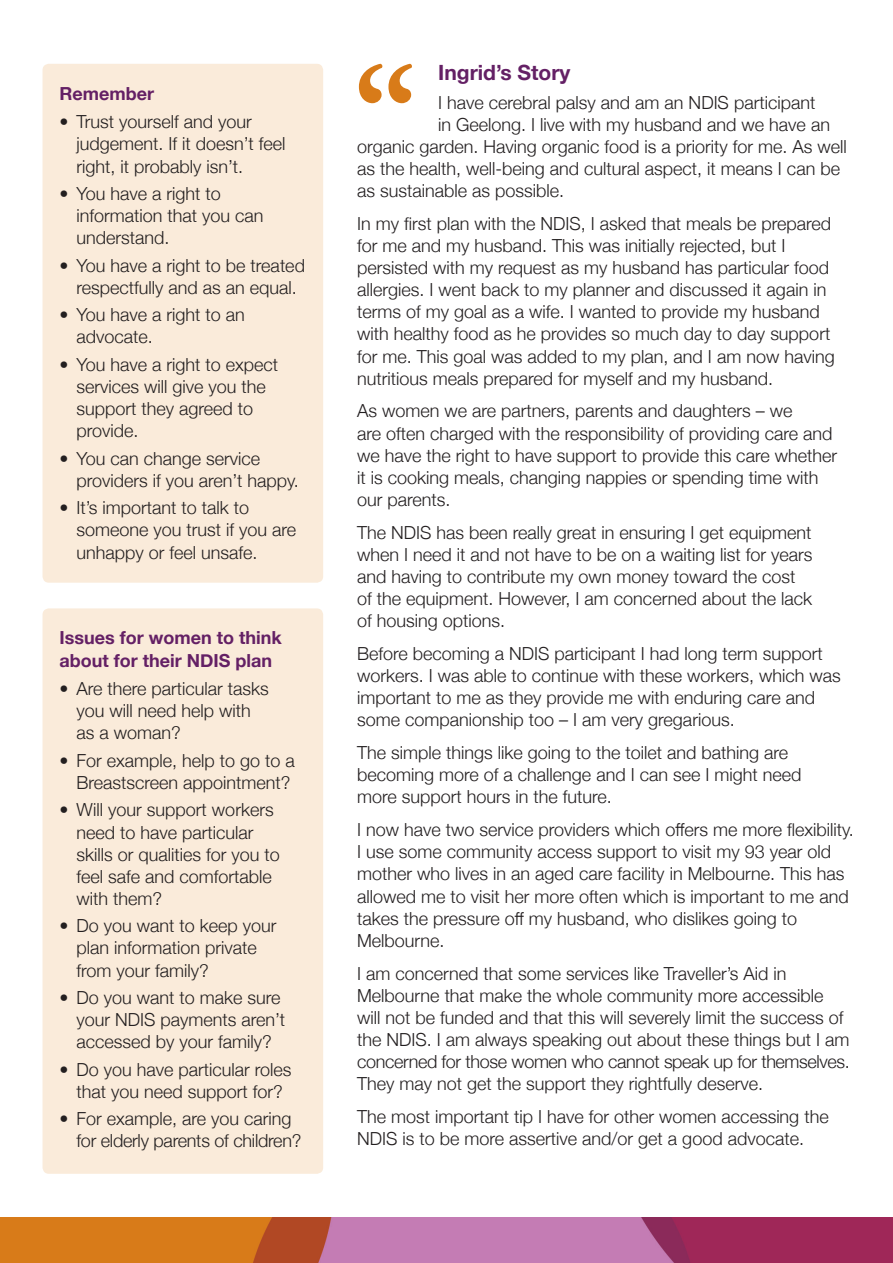
<style>
.page{position:relative;width:893px;height:1263px;background:#fff}
.page>*{position:absolute;margin:0;border:0;box-sizing:border-box;transform-origin:0 0}
.Copy{font:700 21px "Helvetica Neue";color:#642065}
.Copy-2{font:300 18px/22.2px "Helvetica Neue";color:#231f20}
.Copy_bullet{font:300 18px/22.2px "Helvetica Neue";color:#231f20}
.Subhead_B{font:700 18px/22.2px "Helvetica Neue";color:#642065}
</style>
<div class="page">
<img style="left:0;top:1218px;width:893px;height:45px">
<div style="left:43px;top:64px;width:280px;height:519px;background:#faebda;border-radius:6px"></div>
<div style="left:43px;top:608px;width:280px;height:566px;background:#faebda;border-radius:6px"></div>
<svg style="left:359px;top:64px;width:53px;height:39px"></svg>
<p class="Subhead_B" style="left:60px;top:83px;width:96px">Remember</p>
<p class="Copy_bullet" style="left:77px;top:110px;width:211px;text-indent:-17px">• Trust yourself and your judgement. If it doesn’t feel right, it probably isn’t.</p>
<p class="Copy_bullet" style="left:77px;top:181px;width:189px;text-indent:-17px">• You have a right to information that you can understand.</p>
<p class="Copy_bullet" style="left:60px;top:253px;width:247px;text-align:center">• You have a right to be treated respectfully and as an equal.</p>
<p class="Copy_bullet" style="left:77px;top:302px;width:170px;text-indent:-17px">• You have a right to an advocate.</p>
<p class="Copy_bullet" style="left:77px;top:352px;width:203px;text-indent:-17px">• You have a right to expect services will give you the support they agreed to provide.</p>
<p class="Copy_bullet" style="left:77px;top:446px;width:224px;text-indent:-17px">• You can change service providers if you aren’t happy.</p>
<p class="Copy_bullet" style="left:77px;top:495px;width:221px;text-indent:-17px">• It’s important to talk to someone you trust if you are unhappy or feel unsafe.</p>
<p class="Subhead_B" style="left:60px;top:627px;width:224px">Issues for women to think about for their NDIS plan</p>
<p class="Copy_bullet" style="left:77px;top:676px;width:194px;text-indent:-17px">• Are there particular tasks you will need help with as a woman?</p>
<p class="Copy_bullet" style="left:60px;top:748px;width:237px;text-align:right">• For example, help to go to a<br>Breastscreen appointment?</p>
<p class="Copy_bullet" style="left:77px;top:797px;width:205px;text-indent:-17px">• Will your support workers need to have particular skills or qualities for you to feel safe and comfortable with them?</p>
<p class="Copy_bullet" style="left:77px;top:913px;width:202px;text-indent:-17px">• Do you want to keep your plan information private from your family?</p>
<p class="Copy_bullet" style="left:77px;top:985px;width:210px;text-indent:-17px">• Do you want to make sure your NDIS payments aren’t accessed by your family?</p>
<p class="Copy_bullet" style="left:60px;top:1057px;width:234px;text-align:center">• Do you have particular roles that you need support for?</p>
<p class="Copy_bullet" style="left:77px;top:1106px;width:226px;text-indent:-17px">• For example, are you caring for elderly parents of children?</p>
<p class="Copy" style="left:438px;top:56px;width:134px">Ingrid’s Story</p>
<p class="Copy-2" style="left:438px;top:90px;width:379px">I have cerebral palsy and am an NDIS participant</p>
<p class="Copy-2" style="left:438px;top:112px;width:393px">in Geelong. I live with my husband and we have an</p>
<p class="Copy-2" style="left:357px;top:134px;width:491px">organic garden. Having organic food is a priority for me. As well</p>
<p class="Copy-2" style="left:357px;top:156px;width:484px">as the health, well-being and cultural aspect, it means I can be</p>
<p class="Copy-2" style="left:357px;top:178px;width:209px">as sustainable as possible.</p>
<p class="Copy-2" style="left:357px;top:211px;width:479px">In my first plan with the NDIS, I asked that meals be prepared for me and my husband. This was initially rejected, but I persisted with my request as my husband has particular food allergies. I went back to my planner and discussed it again in terms of my goal as a wife. I wanted to provide my husband with healthy food as he provides so much day to day support for me. This goal was added to my plan, and I am now having nutritious meals prepared for myself and my husband.</p>
<p class="Copy-2" style="left:357px;top:399px;width:481px">As women we are partners, parents and daughters – we<br>are often charged with the responsibility of providing care and we have the right to have support to provide this care whether it is cooking meals, changing nappies or spending time with our parents.</p>
<p class="Copy-2" style="left:357px;top:520px;width:457px">The NDIS has been really great in ensuring I get equipment when I need it and not have to be on a waiting list for years and having to contribute my own money toward the cost of the equipment. However, I am concerned about the lack of housing options.</p>
<p class="Copy-2" style="left:357px;top:641px;width:485px">Before becoming a NDIS participant I had long term support workers. I was able to continue with these workers, which was important to me as they provide me with enduring care and some companionship too – I am very gregarious.</p>
<p class="Copy-2" style="left:357px;top:740px;width:446px">The simple things like going to the toilet and bathing are becoming more of a challenge and I can see I might need more support hours in the future.</p>
<p class="Copy-2" style="left:357px;top:817px;width:498px">I now have two service providers which offers me more flexibility.<br>I use some community access support to visit my 93 year old mother who lives in an aged care facility in Melbourne. This has allowed me to visit her more often which is important to me and takes the pressure off my husband, who dislikes going to Melbourne.</p>
<p class="Copy-2" style="left:357px;top:961px;width:494px">I am concerned that some services like Traveller’s Aid in Melbourne that make the whole community more accessible will not be funded and that this will severely limit the success of the NDIS. I am always speaking out about these things but I am concerned for those women who cannot speak up for themselves.<br>They may not get the support they rightfully deserve.</p>
<p class="Copy-2" style="left:357px;top:1104px;width:473px">The most important tip I have for other women accessing the<br>NDIS is to be more assertive and/or get a good advocate.</p>
</div>
